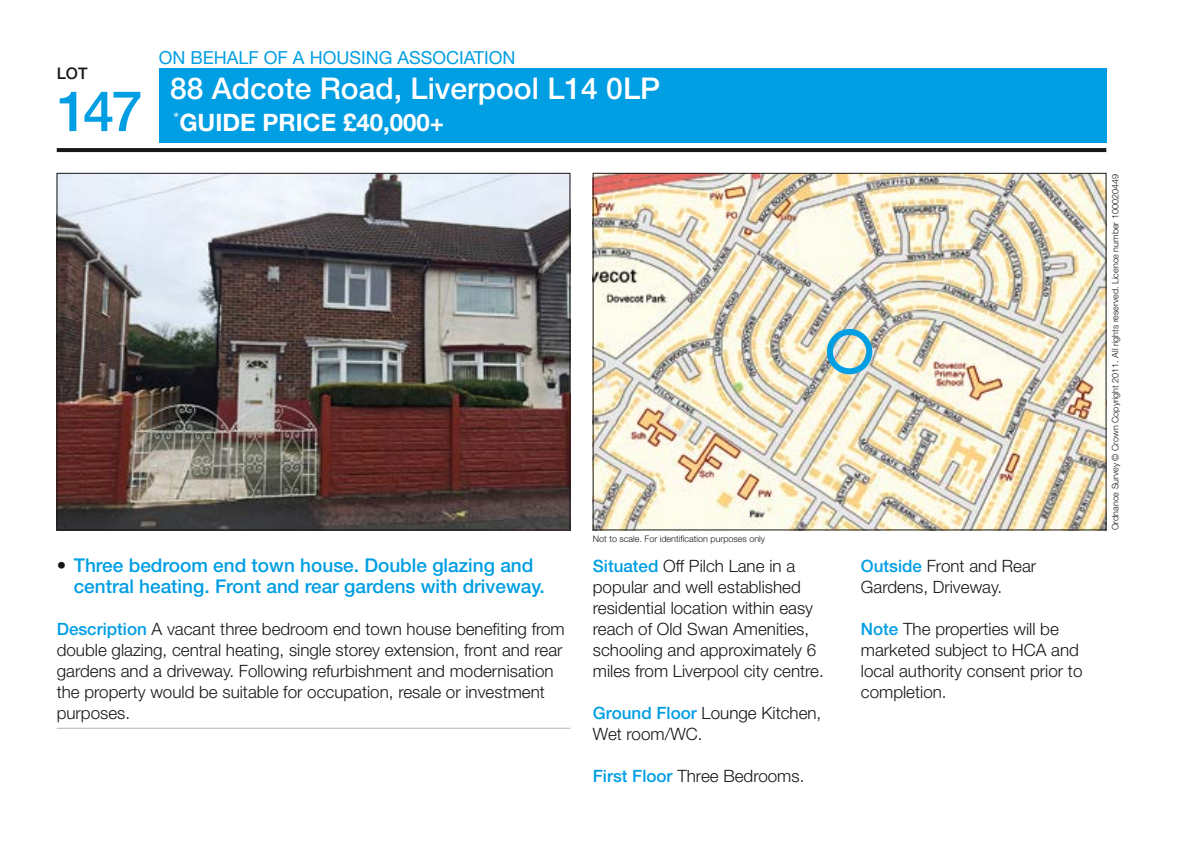
<style>
.page{position:relative;width:1190px;height:845px;background:#fff}
.page>*{position:absolute;margin:0;border:0;box-sizing:border-box;transform-origin:0 0}
.t1{font:500 56px "Helvetica Neue LT Std";color:#009ee3}
.t2{font:500 30px "Helvetica Neue LT Std";color:#fff}
.t3{font:700 24px "Helvetica Neue LT Std";color:#fff}
.t4{font:500 19px/21px "Helvetica Neue LT Std";color:#009ee3}
.t5{font:18px "Helvetica Neue LT Std";color:#009ee3}
.t6{font:300 17px/21px "Helvetica Neue LT Std";color:#181716}
.t7{font:500 16px "Helvetica Neue LT Std";color:#181716}
.t8{font:300 9px "Helvetica Neue LT Std";color:#181716}
.s1{color:#181716}
.s2{font-weight:500;color:#009ee3}
</style>
<div class="page">
<div style="left:159px;top:68px;width:947px;height:74px;background:#009ee3"></div>
<svg style="left:57px;top:148px;width:1049px;height:4px;background:#1c1b1a"></svg>
<img style="left:59px;top:175px;width:509px;height:353px">
<img style="left:594px;top:175px;width:510px;height:353px">
<div style="left:826px;top:329px;width:46px;height:45px;border:6px solid #009ee3;border-radius:50%"></div>
<hr style="left:57px;top:728px;width:513px;height:1px;background:#b1b2b3">
<p class="t7" style="left:57px;top:64px;width:32px">LOT</p>
<h1 class="t1" style="left:57px;top:78px;width:87px">147</h1>
<p class="t5" style="left:159px;top:47px;width:358px">ON BEHALF OF A HOUSING ASSOCIATION</p>
<h2 class="t2" style="left:170px;top:71px;width:491px">88 Adcote Road, Liverpool L14 0LP</h2>
<h3 class="t3" style="left:173px;top:108px;width:272px"><sup>*</sup>GUIDE PRICE £40,000+</h3>
<p class="t8" style="left:592px;top:533px;width:174px">Not to scale. For identification purposes only</p>
<p class="t4" style="left:74px;top:555px;width:472px;text-indent:-17px"><span class="s1">•</span> Three bedroom end town house. Double glazing and central heating. Front and rear gardens with driveway.</p>
<p class="t6" style="left:57px;top:618px;width:509px"><span class="s2">Description</span> A vacant three bedroom end town house benefiting from double glazing, central heating, single storey extension, front and rear gardens and a driveway. Following refurbishment and modernisation the property would be suitable for occupation, resale or investment purposes.</p>
<p class="t6" style="left:592px;top:555px;width:232px"><span class="s2">Situated</span> Off Pilch Lane in a popular and well established residential location within easy reach of Old Swan Amenities, schooling and approximately 6 miles from Liverpool city centre.</p>
<p class="t6" style="left:592px;top:702px;width:230px"><span class="s2">Ground Floor</span> Lounge Kitchen,<br>Wet room/WC.</p>
<p class="t6" style="left:592px;top:765px;width:213px"><span class="s2">First Floor</span> Three Bedrooms.</p>
<p class="t6" style="left:860px;top:555px;width:177px"><span class="s2">Outside</span> Front and Rear<br>Gardens, Driveway.</p>
<p class="t6" style="left:860px;top:618px;width:223px"><span class="s2">Note</span> The properties will be marketed subject to HCA and local authority consent prior to completion.</p>
<p class="t8" style="left:1109px;top:530px;width:357px;rotate:-90deg">Ordnance Survey © Crown Copyright 2011. All rights reserved. Licence number 100020449</p>
</div>
